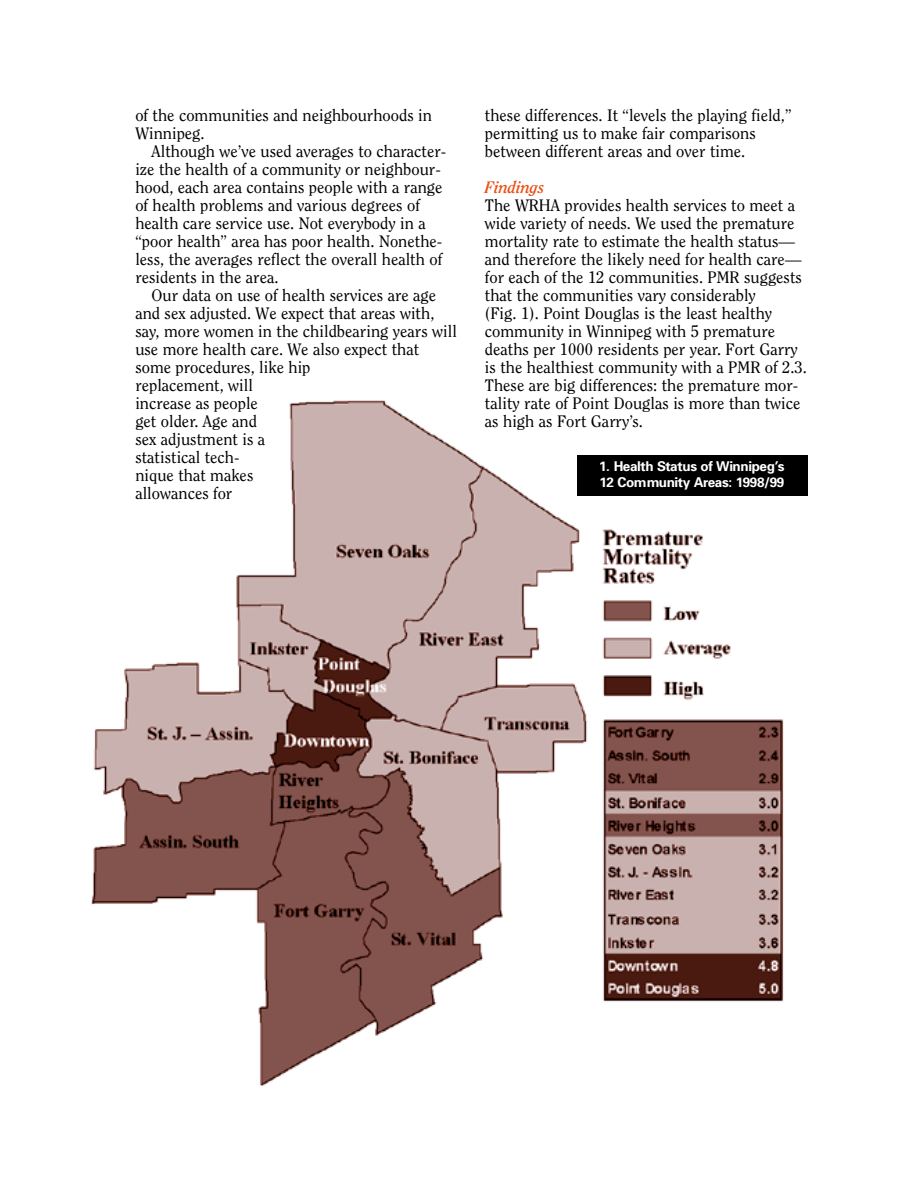
<style>
.page{position:relative;width:918px;height:1188px;background:#fff}
.page>*{position:absolute;margin:0;border:0;box-sizing:border-box;transform-origin:0 0}
.t1{font:16.5px/18px "Clearface";color:#000}
.t2{font:italic 700 16.5px "Clearface";color:#eb5017}
.t3{font:700 13.5px/16.2px "Univers";letter-spacing:-.025em;color:#fff}
</style>
<div class="page">
<svg style="left:91px;top:455px;width:717px;height:632px"></svg>
<img style="left:271px;top:400px;width:523px;height:155px">
<div style="left:577px;top:455px;width:230px;height:40px;background:#000"></div>
<p class="t1" style="left:135px;top:107px;width:298px">of the communities and neighbourhoods in<br>Winnipeg.</p>
<p class="t1" style="left:135px;top:143px;width:312px;text-indent:16px">Although we’ve used averages to character&shy;ize the health of a community or neighbour&shy;hood, each area contains people with a range of health problems and various degrees of health care service use. Not everybody in a “poor health” area has poor health. Nonethe&shy;less, the averages reflect the overall health of residents in the area.</p>
<p class="t1" style="left:135px;top:287px;width:323px;text-indent:16px">Our data on use of health services are age and sex adjusted. We expect that areas with, say, more women in the childbearing years will use more health care. We also expect that some procedures, like hip<br>replacement, will<br>increase as people<br>get older. Age and<br>sex adjustment is a<br>statistical tech-<br>nique that makes<br>allowances for</p>
<p class="t1" style="left:485px;top:107px;width:308px">these differences. It “levels the playing field,” permitting us to make fair comparisons between different areas and over time.</p>
<p class="t2" style="left:485px;top:180px;width:61px">Findings</p>
<p class="t1" style="left:485px;top:197px;width:324px">The WRHA provides health services to meet a wide variety of needs. We used the premature mortality rate to estimate the health status— and therefore the likely need for health care— for each of the 12 communities. PMR suggests that the communities vary considerably<br>(Fig. 1). Point Douglas is the least healthy community in Winnipeg with 5 premature deaths per 1000 residents per year. Fort Garry is the healthiest community with a PMR of 2.3.<br>These are big differences: the premature mor&shy;tality rate of Point Douglas is more than twice as high as Fort Garry’s.</p>
<p class="t3" style="left:599px;top:459px;width:187px">1. Health Status of Winnipeg’s<br>12 Community Areas: 1998/99</p>
</div>
